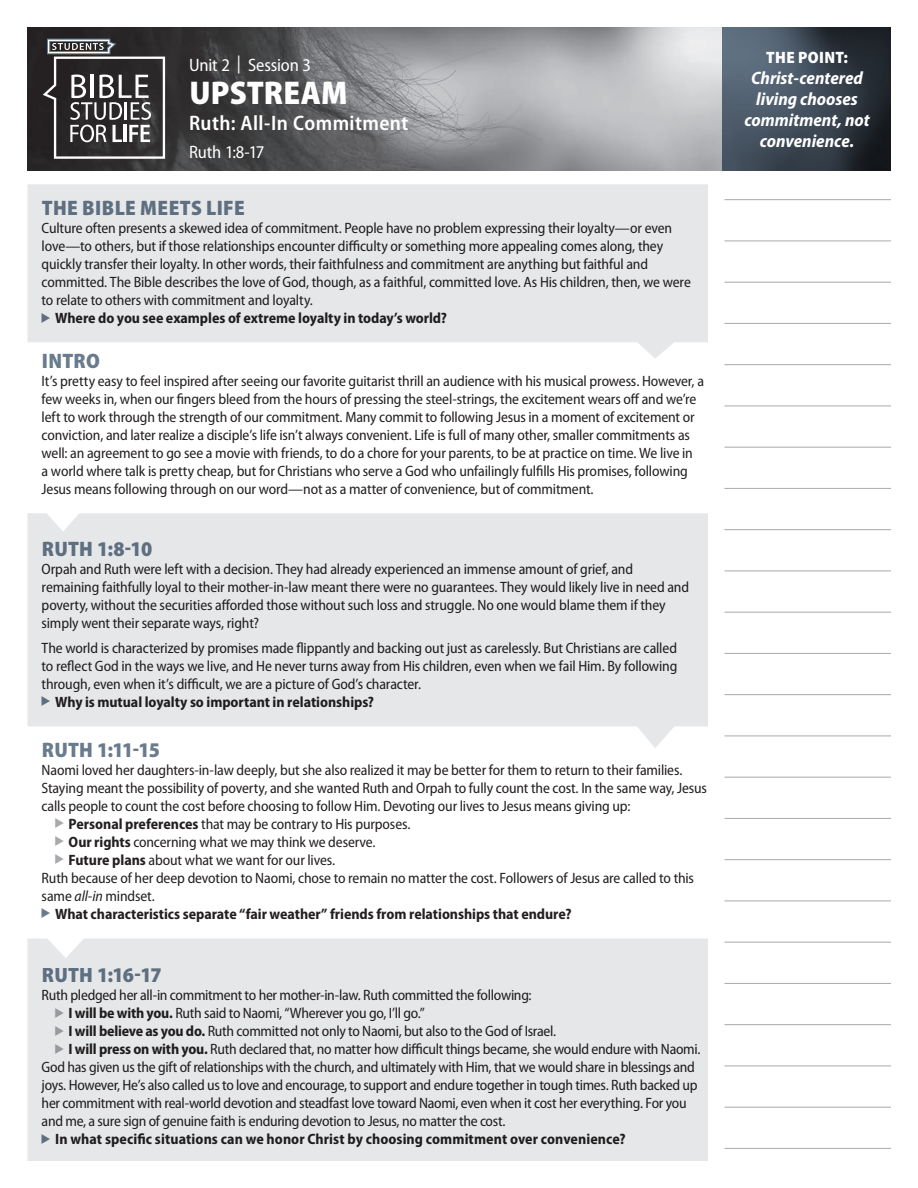
<style>
.page{position:relative;width:918px;height:1188px;background:#fff}
.page>*{position:absolute;margin:0;border:0;box-sizing:border-box;transform-origin:0 0}
.Header_large_blue{font:900 semi-condensed 33px "Myriad Pro";letter-spacing:.005em;color:#fff}
.t1{font:900 semi-condensed 21px "Myriad Pro";letter-spacing:.01em;color:#697b8d}
.Header_large_blue-2{font:600 semi-condensed 21px "Myriad Pro";letter-spacing:.02em;color:#fff}
.essential_doctrine{font:italic 700 semi-condensed 18px/21px "Myriad Pro";color:#fff;text-align:center}
.Header_large_blue-3{font:semi-condensed 18px "Myriad Pro";letter-spacing:-.01em;color:#fff}
.essential_doctrine-2{font:900 semi-condensed 16.5px "Myriad Pro";letter-spacing:.025em;color:#fff}
.t2{font:semi-condensed 15px/18px "Myriad Pro";letter-spacing:-.01em;color:#231f20}
.t3{font:700 semi-condensed 15px "Myriad Pro";letter-spacing:-.005em;color:#231f20}
.s1{font-weight:700}
.s2{font-style:italic}
</style>
<div class="page">
<img style="left:27px;top:27px;width:695px;height:143px">
<svg style="left:722px;top:27px;width:169px;height:143px;background:#3b4652"></svg>
<svg style="left:27px;top:513px;width:681px;height:235px;background:#e8e9eb"></svg>
<svg style="left:27px;top:184px;width:681px;height:174px;background:#e8e9ea"></svg>
<div style="left:27px;top:939px;width:681px;height:222px;background:#e6e7e9"></div>
<hr style="left:724px;top:199px;width:167px;height:1px;background:#a8a9ad">
<hr style="left:724px;top:241px;width:167px;height:1px;background:#a8a9ad">
<hr style="left:724px;top:282px;width:167px;height:1px;background:#a8a9ad">
<hr style="left:724px;top:323px;width:167px;height:1px;background:#a8a9ad">
<hr style="left:724px;top:364px;width:167px;height:1px;background:#a8a9ad">
<hr style="left:724px;top:406px;width:167px;height:1px;background:#a8a9ad">
<hr style="left:724px;top:447px;width:167px;height:1px;background:#a8a9ad">
<hr style="left:724px;top:488px;width:167px;height:1px;background:#a8a9ad">
<hr style="left:724px;top:529px;width:167px;height:1px;background:#a8a9ad">
<hr style="left:724px;top:571px;width:167px;height:1px;background:#a8a9ad">
<hr style="left:724px;top:612px;width:167px;height:1px;background:#a8a9ad">
<hr style="left:724px;top:653px;width:167px;height:1px;background:#a8a9ad">
<hr style="left:724px;top:694px;width:167px;height:1px;background:#a8a9ad">
<hr style="left:724px;top:736px;width:167px;height:1px;background:#a8a9ad">
<hr style="left:724px;top:777px;width:167px;height:1px;background:#a8a9ad">
<hr style="left:724px;top:818px;width:167px;height:1px;background:#a8a9ad">
<hr style="left:724px;top:859px;width:167px;height:1px;background:#a8a9ad">
<hr style="left:724px;top:901px;width:167px;height:1px;background:#a8a9ad">
<hr style="left:724px;top:942px;width:167px;height:1px;background:#a8a9ad">
<hr style="left:724px;top:983px;width:167px;height:1px;background:#a8a9ad">
<hr style="left:724px;top:1024px;width:167px;height:1px;background:#a8a9ad">
<hr style="left:724px;top:1066px;width:167px;height:1px;background:#a8a9ad">
<hr style="left:724px;top:1107px;width:167px;height:1px;background:#a8a9ad">
<hr style="left:724px;top:1148px;width:167px;height:1px;background:#a8a9ad">
<svg style="left:43px;top:39px;width:122px;height:120px;background:#575657"></svg>
<svg style="left:42px;top:313px;width:8px;height:10px"></svg>
<svg style="left:42px;top:696px;width:8px;height:10px"></svg>
<svg style="left:55px;top:1008px;width:9px;height:10px"></svg>
<svg style="left:55px;top:1026px;width:9px;height:10px"></svg>
<svg style="left:55px;top:1044px;width:9px;height:10px"></svg>
<svg style="left:42px;top:1134px;width:8px;height:10px"></svg>
<p class="Header_large_blue-3" style="left:189px;top:55px;width:123px">Unit 2 | Session 3</p>
<p class="Header_large_blue" style="left:189px;top:75px;width:160px">UPSTREAM</p>
<p class="Header_large_blue-2" style="left:189px;top:111px;width:221px">Ruth: All-In Commitment</p>
<p class="Header_large_blue-3" style="left:189px;top:143px;width:77px">Ruth 1:8-17</p>
<h2 class="t1" style="left:42px;top:196px;width:204px">THE BIBLE MEETS LIFE</h2>
<p class="t2" style="left:42px;top:220px;width:651px">Culture often presents a skewed idea of commitment. People have no problem expressing their loyalty—or even love—to others, but if those relationships encounter difficulty or something more appealing comes along, they quickly transfer their loyalty. In other words, their faithfulness and commitment are anything but faithful and committed. The Bible describes the love of God, though, as a faithful, committed love. As His children, then, we were to relate to others with commitment and loyalty.</p>
<p class="t3" style="left:55px;top:310px;width:393px">Where do you see examples of extreme loyalty in today’s world?</p>
<h2 class="t1" style="left:42px;top:349px;width:60px">INTRO</h2>
<p class="t2" style="left:42px;top:372px;width:664px">It’s pretty easy to feel inspired after seeing our favorite guitarist thrill an audience with his musical prowess. However, a few weeks in, when our fingers bleed from the hours of pressing the steel-strings, the excitement wears off and we’re left to work through the strength of our commitment. Many commit to following Jesus in a moment of excitement or conviction, and later realize a disciple’s life isn’t always convenient. Life is full of many other, smaller commitments as well: an agreement to go see a movie with friends, to do a chore for your parents, to be at practice on time. We live in<br>a world where talk is pretty cheap, but for Christians who serve a God who unfailingly fulfills His promises, following Jesus means following through on our word—not as a matter of convenience, but of commitment.</p>
<h2 class="t1" style="left:42px;top:537px;width:112px">RUTH 1:8-10</h2>
<p class="t2" style="left:42px;top:560px;width:649px">Orpah and Ruth were left with a decision. They had already experienced an immense amount of grief, and remaining faithfully loyal to their mother-in-law meant there were no guarantees. They would likely live in need and poverty, without the securities afforded those without such loss and struggle. No one would blame them if they simply went their separate ways, right?</p>
<p class="t2" style="left:42px;top:639px;width:637px;text-align:justify">The world is characterized by promises made flippantly and backing out just as carelessly. But Christians are called to reflect God in the ways we live, and He never turns away from His children, even when we fail Him. By following through, even when it’s difficult, we are a picture of God’s character.</p>
<p class="t3" style="left:55px;top:693px;width:320px">Why is mutual loyalty so important in relationships?</p>
<h2 class="t1" style="left:42px;top:738px;width:120px">RUTH 1:11-15</h2>
<p class="t2" style="left:42px;top:761px;width:642px">Naomi loved her daughters-in-law deeply, but she also realized it may be better for them to return to their families.</p>
<p class="t2" style="left:42px;top:779px;width:667px">Staying meant the possibility of poverty, and she wanted Ruth and Orpah to fully count the cost. In the same way, Jesus</p>
<p class="t2" style="left:42px;top:797px;width:590px">calls people to count the cost before choosing to follow Him. Devoting our lives to Jesus means giving up:</p>
<p class="t2" style="left:69px;top:815px;width:343px"><span class="s1">Personal preferences</span> that may be contrary to His purposes.</p>
<p class="t2" style="left:69px;top:833px;width:309px"><span class="s1">Our rights</span> concerning what we may think we deserve.</p>
<p class="t2" style="left:69px;top:851px;width:268px"><span class="s1">Future plans</span> about what we want for our lives.</p>
<p class="t2" style="left:42px;top:869px;width:654px">Ruth because of her deep devotion to Naomi, chose to remain no matter the cost. Followers of Jesus are called to this</p>
<p class="t2" style="left:42px;top:887px;width:115px">same <span class="s2">all-in</span> mindset.</p>
<p class="t3" style="left:55px;top:905px;width:518px">What characteristics separate “fair weather” friends from relationships that endure?</p>
<h2 class="t1" style="left:42px;top:963px;width:121px">RUTH 1:16-17</h2>
<p class="t2" style="left:42px;top:987px;width:491px">Ruth pledged her all-in commitment to her mother-in-law. Ruth committed the following:</p>
<p class="t2" style="left:69px;top:1005px;width:358px"><span class="s1">I will be with you.</span> Ruth said to Naomi, “Wherever you go, I’ll go.”</p>
<p class="t2" style="left:69px;top:1023px;width:489px"><span class="s1">I will believe as you do.</span> Ruth committed not only to Naomi, but also to the God of Israel.</p>
<p class="t2" style="left:69px;top:1041px;width:633px"><span class="s1">I will press on with you.</span> Ruth declared that, no matter how difficult things became, she would endure with Naomi.</p>
<p class="t2" style="left:42px;top:1059px;width:655px">God has given us the gift of relationships with the church, and ultimately with Him, that we would share in blessings and</p>
<p class="t2" style="left:42px;top:1077px;width:657px">joys. However, He’s also called us to love and encourage, to support and endure together in tough times. Ruth backed up</p>
<p class="t2" style="left:42px;top:1095px;width:647px">her commitment with real-world devotion and steadfast love toward Naomi, even when it cost her everything. For you</p>
<p class="t2" style="left:42px;top:1113px;width:465px">and me, a sure sign of genuine faith is enduring devotion to Jesus, no matter the cost.</p>
<p class="t3" style="left:55px;top:1131px;width:572px">In what specific situations can we honor Christ by choosing commitment over convenience?</p>
<p class="essential_doctrine-2" style="left:766px;top:49px;width:83px">THE POINT:</p>
<p class="essential_doctrine" style="left:744px;top:68px;width:127px">Christ-centered living chooses commitment, not convenience.</p>
</div>
